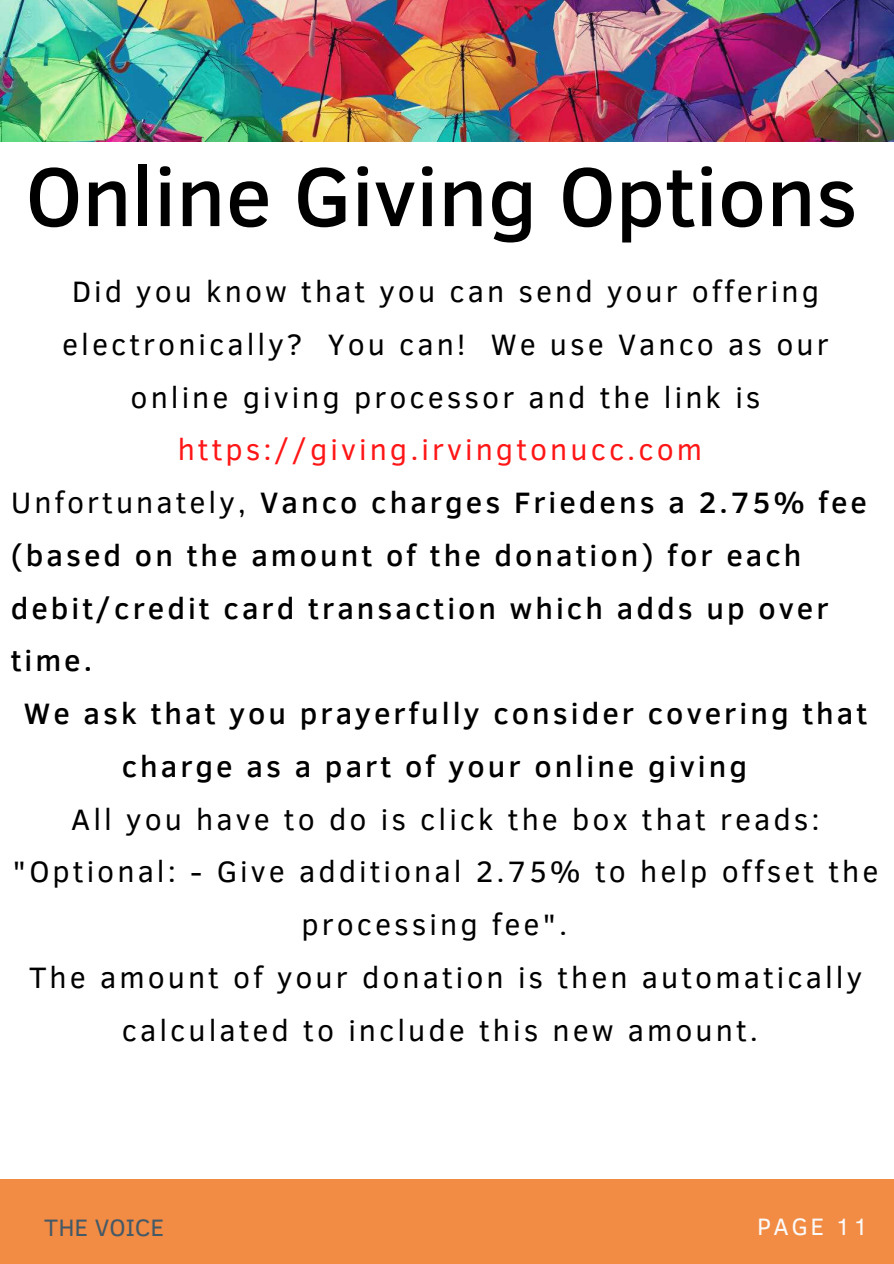
<style>
.page{position:relative;width:894px;height:1264px;background:#fff}
.page>*{position:absolute;margin:0;border:0;box-sizing:border-box;transform-origin:0 0}
.t1{font:500 85.05px "Clear Sans";color:#000}
.t2{font:30.3px/52.7px "Clear Sans";letter-spacing:.1em;color:#000;text-align:center}
.t3{font:500 30.3px "Clear Sans";letter-spacing:.1em;color:#000}
.t4{font:30.3px "Clear Sans";letter-spacing:.1em;color:#ff1616}
.t5{font:24.3px "Clear Sans";color:#435967}
.t6{font:24.3px "Clear Sans";letter-spacing:.1em;color:#fafafa}
.s1{font-weight:400}
</style>
<div class="page">
<div style="left:0;top:1178px;width:893px;height:85px;background:#f28b43"></div>
<img style="left:0;top:0;width:893px;height:142px">
<h1 class="t1" style="left:26px;top:134px;width:833px">Online Giving Options</h1>
<p class="t2" style="left:62px;top:263px;width:767px">Did you know that you can send your offering electronically? You can! We use Vanco as our online giving processor and the link is</p>
<p class="t4" style="left:178px;top:427px;width:525px">https://giving.irvingtonucc.com</p>
<p class="t3" style="left:11px;top:480px;width:857px"><span class="s1">Unfortunately,</span> Vanco charges Friedens a 2.75% fee</p>
<p class="t3" style="left:11px;top:533px;width:792px">(based on the amount of the donation) for each</p>
<p class="t3" style="left:11px;top:586px;width:819px">debit/credit card transaction which adds up over</p>
<p class="t3" style="left:11px;top:638px;width:83px">time.</p>
<p class="t3" style="left:24px;top:691px;width:844px">We ask that you prayerfully consider covering that</p>
<p class="t3" style="left:122px;top:744px;width:626px">charge as a part of your online giving</p>
<p class="t2" style="left:71px;top:791px;width:749px">All you have to do is click the box that reads:</p>
<p class="t2" style="left:13px;top:843px;width:867px">"Optional: - Give additional 2.75% to help offset the</p>
<p class="t2" style="left:301px;top:896px;width:267px">processing fee".</p>
<p class="t2" style="left:29px;top:949px;width:834px">The amount of your donation is then automatically</p>
<p class="t2" style="left:122px;top:1002px;width:637px">calculated to include this new amount.</p>
<p class="t5" style="left:44px;top:1209px;width:121px">THE VOICE</p>
<p class="t6" style="left:756px;top:1209px;width:112px">PAGE 11</p>
</div>
